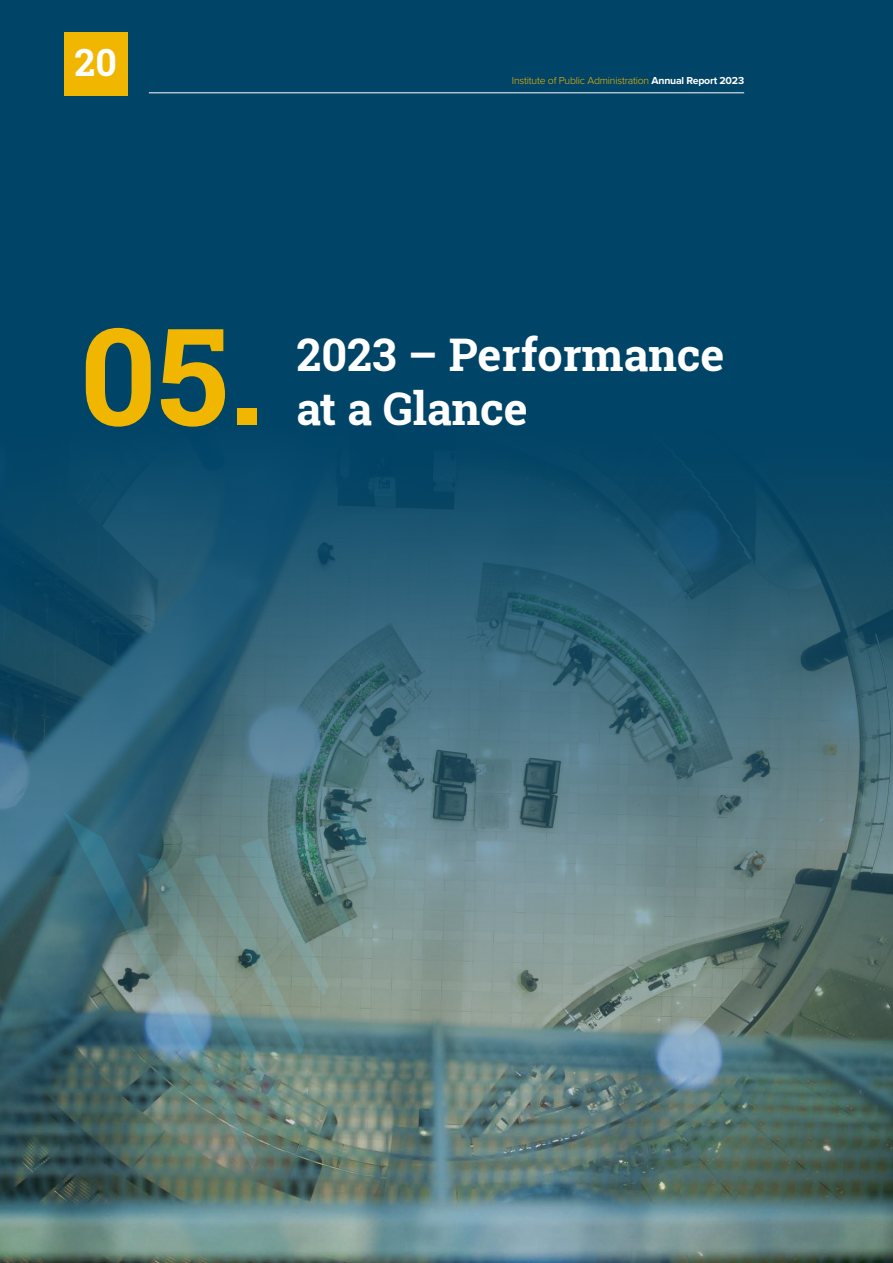
<style>
.page{position:relative;width:893px;height:1263px;background:#004467}
.page>*{position:absolute;margin:0;border:0;box-sizing:border-box;transform-origin:0 0}
.slab_heads_40_48{font:700 135px "Roboto Slab";color:#f1b700}
.x_16_19_2{font:700 45px "Roboto Slab";color:#fff}
.t1{font:700 37.5px "Roboto Slab";color:#fff}
.t2{font:300 10.5px "Proxima Nova";letter-spacing:-.02em;color:#f1b700}
.s1{font-weight:700;color:#fff}
</style>
<div class="page">
<img style="left:0;top:463px;width:893px;height:800px">
<div style="left:64px;top:33px;width:64px;height:63px;background:#f1b700"></div>
<hr style="left:149px;top:93px;width:595px;height:1px;background:#fff">
<svg style="left:64px;top:812px;width:193px;height:358px;background:#47696c"></svg>
<svg style="left:137px;top:812px;width:240px;height:301px;background:#6a8784"></svg>
<svg style="left:383px;top:813px;width:16px;height:14px"></svg>
<h3 class="t1" style="left:75px;top:37px;width:44px">20</h3>
<p class="t2" style="left:512px;top:73px;width:234px">Institute of Public Administration <span class="s1">Annual Report 2023</span></p>
<p class="slab_heads_40_48" style="left:79px;top:284px;width:185px">05.</p>
<p class="x_16_19_2" style="left:297px;top:324px;width:429px">2023 – Performance</p>
<p class="x_16_19_2" style="left:297px;top:378px;width:233px">at a Glance</p>
</div>
